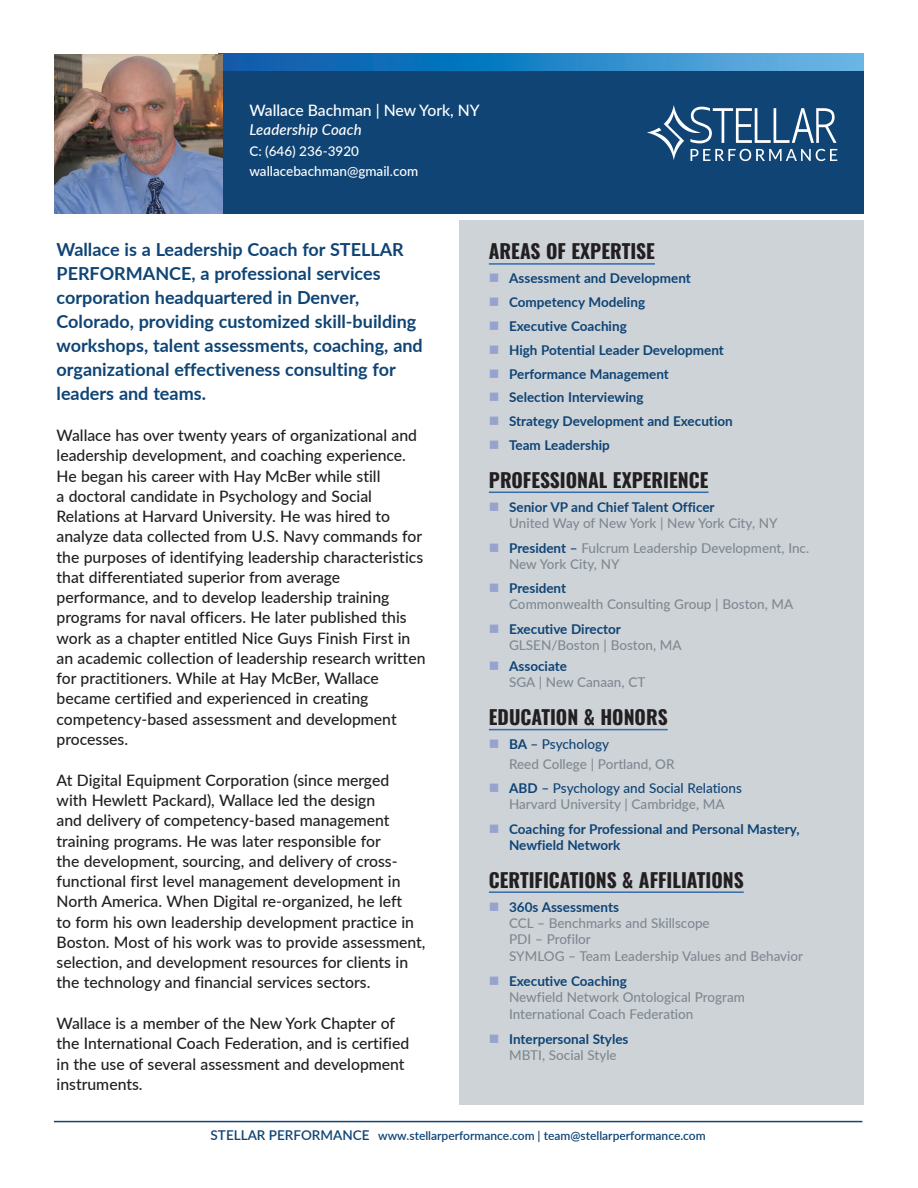
<style>
.page{position:relative;width:918px;height:1188px;background:#fff}
.page>*{position:absolute;margin:0;border:0;box-sizing:border-box;transform-origin:0 0}
.LC_Small_text_left_b{font:700 19.5px "Oswald";color:#231f20}
.LC_Small_text_left_b-2{font:700 18px/24px "Lato";color:#0f4475}
.LC_Small_text_left_b-3{font:500 15.75px/20.2px "Lato";color:#231f20}
.Footer_Style{font:500 15.75px "Lato";color:#fff}
.Footer_Style-2{font:italic 500 15px "Lato";letter-spacing:.01em;color:#fff}
.LC_Small_text_left_b-4{font:500 13.5px "Lato";color:#7f8991}
.LC_Small_text_left_b-5{font:700 13.5px "Lato";color:#0f4475}
.t1{font:500 13.5px "Lato";color:#0f4475}
.Footer_Style-3{font:500 13.5px "Lato";color:#fff}
.t2{font:600 12px "Lato";color:#0f4475}
.s1{font-weight:700;color:#0f4475}
.s2{color:#0f4475}
.s3{font-weight:700}
.s4{font-size:13.5px}
</style>
<div class="page">
<div style="left:54px;top:54px;width:810px;height:160px;background:#0f4475"></div>
<svg style="left:647px;top:105px;width:190px;height:56px"></svg>
<svg style="left:222px;top:54px;width:642px;height:16px;background:#2b85c6"></svg>
<img style="left:54px;top:54px;width:168px;height:160px">
<div style="left:459px;top:220px;width:405px;height:885px;background:#ced3d8"></div>
<hr style="left:489px;top:263px;width:166px;height:2px;background:#376aa9">
<hr style="left:489px;top:492px;width:220px;height:1px;background:#376aa9">
<hr style="left:489px;top:729px;width:179px;height:1px;background:#376aa9">
<hr style="left:489px;top:891px;width:255px;height:2px;background:#376aa9">
<hr style="left:54px;top:1121px;width:808px;height:1px;background:#0f4475">
<p class="Footer_Style" style="left:249px;top:99px;width:232px">Wallace Bachman | New York, NY</p>
<p class="Footer_Style-2" style="left:249px;top:119px;width:114px">Leadership Coach</p>
<p class="Footer_Style-3" style="left:249px;top:141px;width:111px">C: (646) 236-3920</p>
<p class="Footer_Style-3" style="left:249px;top:161px;width:170px">wallacebachman@gmail.com</p>
<p class="LC_Small_text_left_b-2" style="left:57px;top:237px;width:368px">Wallace is a Leadership Coach for STELLAR PERFORMANCE, a professional services corporation headquartered in Denver, Colorado, providing customized skill-building workshops, talent assessments, coaching, and organizational effectiveness consulting for leaders and teams.</p>
<p class="LC_Small_text_left_b-3" style="left:57px;top:425px;width:370px">Wallace has over twenty years of organizational and leadership development, and coaching experience.<br>He began his career with Hay McBer while still<br>a doctoral candidate in Psychology and Social Relations at Harvard University. He was hired to analyze data collected from U.S. Navy commands for the purposes of identifying leadership characteristics that differentiated superior from average performance, and to develop leadership training programs for naval officers. He later published this work as a chapter entitled Nice Guys Finish First in an academic collection of leadership research written for practitioners. While at Hay McBer, Wallace became certified and experienced in creating competency-based assessment and development processes.</p>
<p class="LC_Small_text_left_b-3" style="left:57px;top:769px;width:370px">At Digital Equipment Corporation (since merged<br>with Hewlett Packard), Wallace led the design<br>and delivery of competency-based management training programs. He was later responsible for<br>the development, sourcing, and delivery of cross&shy;functional first level management development in North America. When Digital re-organized, he left<br>to form his own leadership development practice in Boston. Most of his work was to provide assessment, selection, and development resources for clients in the technology and financial services sectors.</p>
<p class="LC_Small_text_left_b-3" style="left:57px;top:1013px;width:354px">Wallace is a member of the New York Chapter of the International Coach Federation, and is certified in the use of several assessment and development instruments.</p>
<p class="LC_Small_text_left_b" style="left:489px;top:241px;width:168px">AREAS OF EXPERTISE</p>
<p class="LC_Small_text_left_b-5" style="left:509px;top:268px;width:183px">Assessment and Development</p>
<p class="LC_Small_text_left_b-5" style="left:509px;top:292px;width:138px">Competency Modeling</p>
<p class="LC_Small_text_left_b-5" style="left:509px;top:316px;width:119px">Executive Coaching</p>
<p class="LC_Small_text_left_b-5" style="left:509px;top:340px;width:216px">High Potential Leader Development</p>
<p class="LC_Small_text_left_b-5" style="left:509px;top:364px;width:161px">Performance Management</p>
<p class="LC_Small_text_left_b-5" style="left:509px;top:387px;width:136px">Selection Interviewing</p>
<p class="LC_Small_text_left_b-5" style="left:509px;top:411px;width:225px">Strategy Development and Execution</p>
<p class="LC_Small_text_left_b-5" style="left:509px;top:435px;width:102px">Team Leadership</p>
<p class="LC_Small_text_left_b" style="left:489px;top:470px;width:221px">PROFESSIONAL EXPERIENCE</p>
<p class="LC_Small_text_left_b-5" style="left:509px;top:497px;width:207px">Senior VP and Chief Talent Officer</p>
<p class="LC_Small_text_left_b-4" style="left:509px;top:514px;width:270px">United Way of New York | New York City, NY</p>
<p class="LC_Small_text_left_b-4" style="left:509px;top:538px;width:302px"><span class="s1">President</span> <span class="s2">–</span> Fulcrum Leadership Development, Inc.</p>
<p class="LC_Small_text_left_b-4" style="left:509px;top:554px;width:112px">New York City, NY</p>
<p class="LC_Small_text_left_b-5" style="left:509px;top:578px;width:59px">President</p>
<p class="LC_Small_text_left_b-4" style="left:509px;top:595px;width:286px">Commonwealth Consulting Group | Boston, MA</p>
<p class="LC_Small_text_left_b-5" style="left:509px;top:619px;width:113px">Executive Director</p>
<p class="LC_Small_text_left_b-4" style="left:509px;top:635px;width:174px">GLSEN/Boston | Boston, MA</p>
<p class="LC_Small_text_left_b-5" style="left:509px;top:656px;width:59px">Associate</p>
<p class="LC_Small_text_left_b-4" style="left:509px;top:673px;width:138px">SGA | New Canaan, CT</p>
<p class="LC_Small_text_left_b" style="left:489px;top:707px;width:180px">EDUCATION &amp; HONORS</p>
<p class="t1" style="left:509px;top:735px;width:101px"><span class="s3">BA</span> – Psychology</p>
<p class="LC_Small_text_left_b-4" style="left:509px;top:754px;width:167px">Reed College | Portland, OR</p>
<p class="t1" style="left:509px;top:778px;width:234px"><span class="s3">ABD</span> – Psychology and Social Relations</p>
<p class="LC_Small_text_left_b-4" style="left:509px;top:795px;width:217px">Harvard University | Cambridge, MA</p>
<p class="LC_Small_text_left_b-5" style="left:509px;top:819px;width:292px">Coaching for Professional and Personal Mastery,</p>
<p class="LC_Small_text_left_b-5" style="left:509px;top:835px;width:113px">Newfield Network</p>
<p class="LC_Small_text_left_b" style="left:489px;top:870px;width:256px">CERTIFICATIONS &amp; AFFILIATIONS</p>
<p class="LC_Small_text_left_b-5" style="left:509px;top:897px;width:111px">360s Assessments</p>
<p class="LC_Small_text_left_b-4" style="left:509px;top:914px;width:202px">CCL – Benchmarks and Skillscope</p>
<p class="LC_Small_text_left_b-4" style="left:509px;top:930px;width:83px">PDI – Profilor</p>
<p class="LC_Small_text_left_b-4" style="left:509px;top:946px;width:296px">SYMLOG – Team Leadership Values and Behavior</p>
<p class="LC_Small_text_left_b-5" style="left:509px;top:971px;width:119px">Executive Coaching</p>
<p class="LC_Small_text_left_b-4" style="left:509px;top:988px;width:237px">Newfield Network Ontological Program</p>
<p class="LC_Small_text_left_b-4" style="left:509px;top:1004px;width:186px">International Coach Federation</p>
<p class="LC_Small_text_left_b-5" style="left:509px;top:1029px;width:121px">Interpersonal Styles</p>
<p class="LC_Small_text_left_b-4" style="left:509px;top:1046px;width:109px">MBTI, Social Style</p>
<p class="t2" style="left:211px;top:1127px;width:497px"><span class="s4">STELLAR PERFORMANCE</span> www.stellarperformance.com | team@stellarperformance.com</p>
</div>
